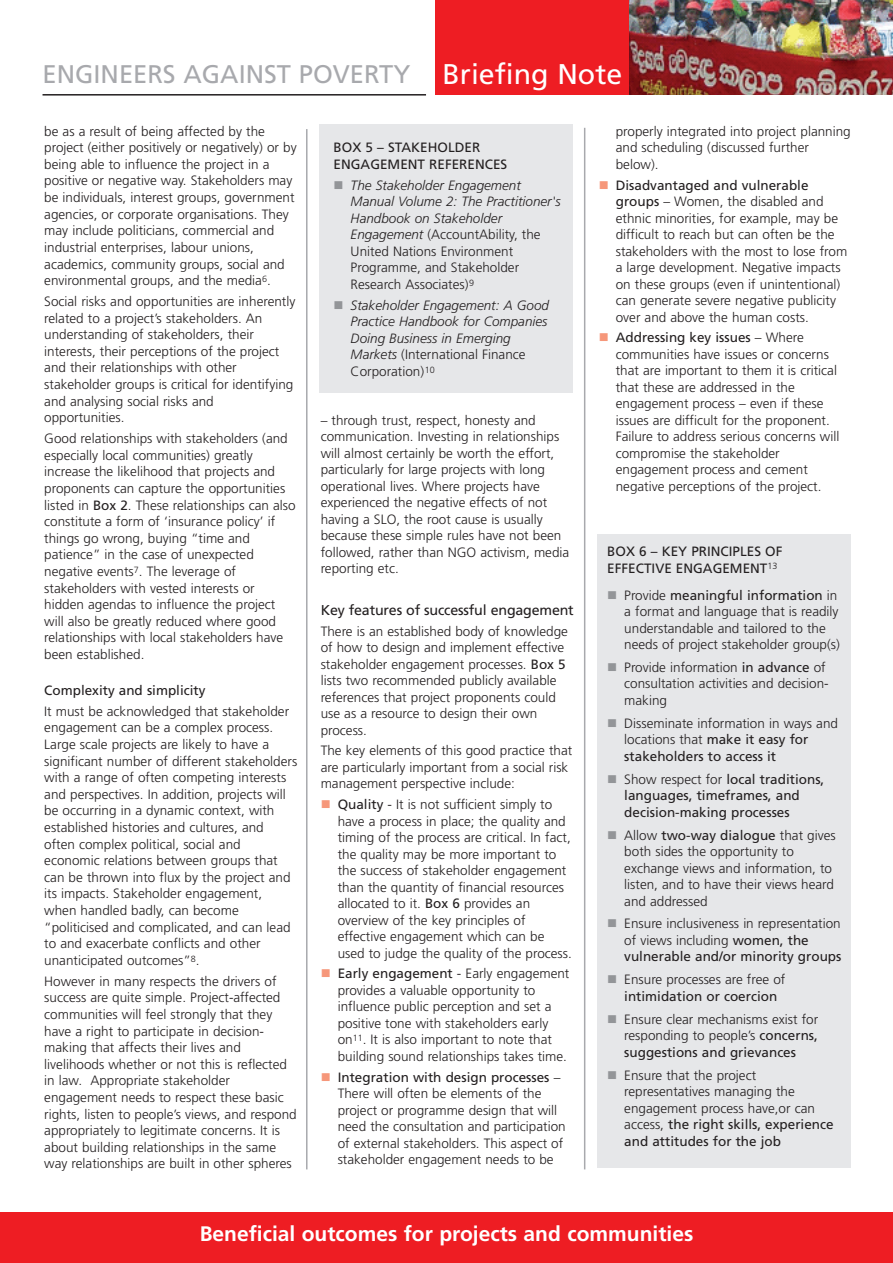
<style>
.page{position:relative;width:893px;height:1263px;background:#fff}
.page>*{position:absolute;margin:0;border:0;box-sizing:border-box;transform-origin:0 0}
.t1{font:28.5px "Frutiger";color:#fff}
.t2{font:25.5px "Frutiger";color:#a8a9ad}
.t3{font:700 21px "Frutiger";color:#fff}
.t4{font:14.25px "Frutiger";letter-spacing:-.015em;color:#231f20}
.t5{font:300 13.5px/16.5px "Frutiger";color:#231f20}
.t6{font:italic 300 13.5px/16.5px "Frutiger";color:#231f20}
.t7{font:13.5px/16.5px "Frutiger";color:#231f20}
.s1{font-weight:400}
.s2{font-style:normal}
.s3{font-weight:300}
</style>
<div class="page">
<div style="left:319px;top:124px;width:253px;height:269px;background:#e6e7e9"></div>
<div style="left:597px;top:534px;width:253px;height:634px;background:#e6e7e9"></div>
<div style="left:435px;top:0;width:196px;height:95px;background:#ee1d23"></div>
<hr style="left:43px;top:94px;width:383px;height:2px;background:#231f20">
<img style="left:629px;top:0;width:264px;height:95px">
<hr style="left:306px;top:129px;width:2px;height:1040px;background:#a8a9ad">
<hr style="left:584px;top:128px;width:1px;height:1041px;background:#a8a9ad">
<div style="left:0;top:1212px;width:893px;height:51px;background:#ee1d23"></div>
<h1 class="t1" style="left:443px;top:63px;width:181px">Briefing Note</h1>
<p class="t5" style="left:616px;top:124px;width:237px">properly integrated into project planning and scheduling (discussed further below).</p>
<p class="t5" style="left:616px;top:178px;width:233px"><span class="s1">Disadvantaged and vulnerable groups</span> – Women, the disabled and ethnic minorities, for example, may be difficult to reach but can often be the stakeholders with the most to lose from a large development. Negative impacts on these groups (even if unintentional) can generate severe negative publicity over and above the human costs.</p>
<p class="t5" style="left:616px;top:331px;width:225px"><span class="s1">Addressing key issues</span> – Where communities have issues or concerns that are important to them it is critical that these are addressed in the engagement process – even if these issues are difficult for the proponent.<br>Failure to address serious concerns will compromise the stakeholder engagement process and cement negative perceptions of the project.</p>
<h2 class="t2" style="left:43px;top:64px;width:369px">ENGINEERS AGAINST POVERTY</h2>
<p class="t5" style="left:44px;top:124px;width:254px">be as a result of being affected by the project (either positively or negatively) or by being able to influence the project in a positive or negative way. Stakeholders may be individuals, interest groups, government agencies, or corporate organisations. They may include politicians, commercial and industrial enterprises, labour unions, academics, community groups, social and environmental groups, and the media<sup>6</sup>.</p>
<p class="t5" style="left:44px;top:294px;width:253px">Social risks and opportunities are inherently related to a project’s stakeholders. An understanding of stakeholders, their interests, their perceptions of the project and their relationships with other stakeholder groups is critical for identifying and analysing social risks and opportunities.</p>
<p class="t5" style="left:44px;top:431px;width:253px">Good relationships with stakeholders (and especially local communities) greatly increase the likelihood that projects and proponents can capture the opportunities listed in <span class="s1">Box 2</span>. These relationships can also constitute a form of ‘insurance policy’ if things go wrong, buying “time and patience” in the case of unexpected negative events<sup>7</sup>. The leverage of stakeholders with vested interests or hidden agendas to influence the project will also be greatly reduced where good relationships with local stakeholders have been established.</p>
<p class="t7" style="left:44px;top:683px;width:163px">Complexity and simplicity</p>
<p class="t5" style="left:44px;top:704px;width:254px">It must be acknowledged that stakeholder engagement can be a complex process.<br>Large scale projects are likely to have a significant number of different stakeholders with a range of often competing interests and perspectives. In addition, projects will be occurring in a dynamic context, with established histories and cultures, and often complex political, social and economic relations between groups that can be thrown into flux by the project and its impacts. Stakeholder engagement, when handled badly, can become “politicised and complicated, and can lead to and exacerbate conflicts and other unanticipated outcomes”<sup>8</sup>.</p>
<p class="t5" style="left:44px;top:974px;width:254px">However in many respects the drivers of success are quite simple. Project-affected communities will feel strongly that they have a right to participate in decision&shy;making that affects their lives and livelihoods whether or not this is reflected in law. Appropriate stakeholder engagement needs to respect these basic rights, listen to people’s views, and respond appropriately to legitimate concerns. It is about building relationships in the same way relationships are built in other spheres</p>
<p class="t7" style="left:334px;top:140px;width:175px">BOX 5 – STAKEHOLDER<br>ENGAGEMENT REFERENCES</p>
<p class="t6" style="left:351px;top:178px;width:212px">The Stakeholder Engagement<br>Manual Volume 2: The Practitioner's<br>Handbook on Stakeholder<br>Engagement <span class="s2">(AccountAbility, the<br>United Nations Environment<br>Programme, and Stakeholder<br>Research Associates)</span><sup>9</sup></p>
<p class="t6" style="left:351px;top:298px;width:200px">Stakeholder Engagement: A Good<br>Practice Handbook for Companies<br>Doing Business in Emerging<br>Markets <span class="s2">(International Finance<br>Corporation)</span><sup>10</sup></p>
<p class="t5" style="left:321px;top:413px;width:250px">– through trust, respect, honesty and communication. Investing in relationships will almost certainly be worth the effort, particularly for large projects with long operational lives. Where projects have experienced the negative effects of not having a SLO, the root cause is usually because these simple rules have not been followed, rather than NGO activism, media reporting etc.</p>
<p class="t4" style="left:321px;top:604px;width:255px">Key features of successful engagement</p>
<p class="t5" style="left:321px;top:624px;width:249px">There is an established body of knowledge of how to design and implement effective stakeholder engagement processes. <span class="s1">Box 5 </span>lists two recommended publicly available references that project proponents could use as a resource to design their own process.</p>
<p class="t5" style="left:321px;top:743px;width:253px">The key elements of this good practice that are particularly important from a social risk management perspective include:</p>
<p class="t5" style="left:338px;top:797px;width:236px"><span class="s1">Quality</span> - It is not sufficient simply to have a process in place; the quality and timing of the process are critical. In fact, the quality may be more important to the success of stakeholder engagement than the quantity of financial resources allocated to it. <span class="s1">Box 6</span> provides an overview of the key principles of effective engagement which can be used to judge the quality of the process.</p>
<p class="t5" style="left:338px;top:966px;width:233px"><span class="s1">Early engagement</span> - Early engagement provides a valuable opportunity to influence public perception and set a positive tone with stakeholders early on<sup>11</sup>. It is also important to note that building sound relationships takes time.</p>
<p class="t5" style="left:338px;top:1070px;width:230px"><span class="s1">Integration with design processes</span> – There will often be elements of the project or programme design that will need the consultation and participation of external stakeholders. This aspect of stakeholder engagement needs to be</p>
<p class="t7" style="left:607px;top:545px;width:177px">BOX 6 – KEY PRINCIPLES OF<br>EFFECTIVE ENGAGEMENT<sup>13</sup></p>
<p class="t5" style="left:624px;top:588px;width:217px">Provide <span class="s1">meaningful information</span> in a format and language that is readily understandable and tailored to the needs of project stakeholder group(s)</p>
<p class="t5" style="left:624px;top:660px;width:206px">Provide information <span class="s1">in advance</span> of consultation activities and decision&shy;making</p>
<p class="t5" style="left:624px;top:716px;width:215px">Disseminate information in ways and locations that <span class="s1">make it easy for stakeholders to access it</span></p>
<p class="t7" style="left:624px;top:772px;width:202px"><span class="s3">Show respect for</span> local traditions, languages, timeframes, and decision-making processes</p>
<p class="t5" style="left:624px;top:828px;width:213px">Allow <span class="s1">two-way dialogue</span> that gives both sides the opportunity to exchange views and information, to listen, and to have their views heard and addressed</p>
<p class="t5" style="left:624px;top:916px;width:219px">Ensure inclusiveness in representation of views including <span class="s1">women, the vulnerable and/or minority groups</span></p>
<p class="t5" style="left:624px;top:972px;width:163px">Ensure processes are free of</p>
<p class="t7" style="left:624px;top:989px;width:154px">intimidation or coercion</p>
<p class="t5" style="left:624px;top:1012px;width:195px;text-align:justify">Ensure clear mechanisms exist for responding to people’s <span class="s1">concerns, suggestions and grievances</span></p>
<p class="t5" style="left:624px;top:1068px;width:211px">Ensure that the project representatives managing the engagement process have,or can access, <span class="s1">the right skills, experience and attitudes for the job</span></p>
<h3 class="t3" style="left:200px;top:1225px;width:495px">Beneficial outcomes for projects and communities</h3>
</div>
